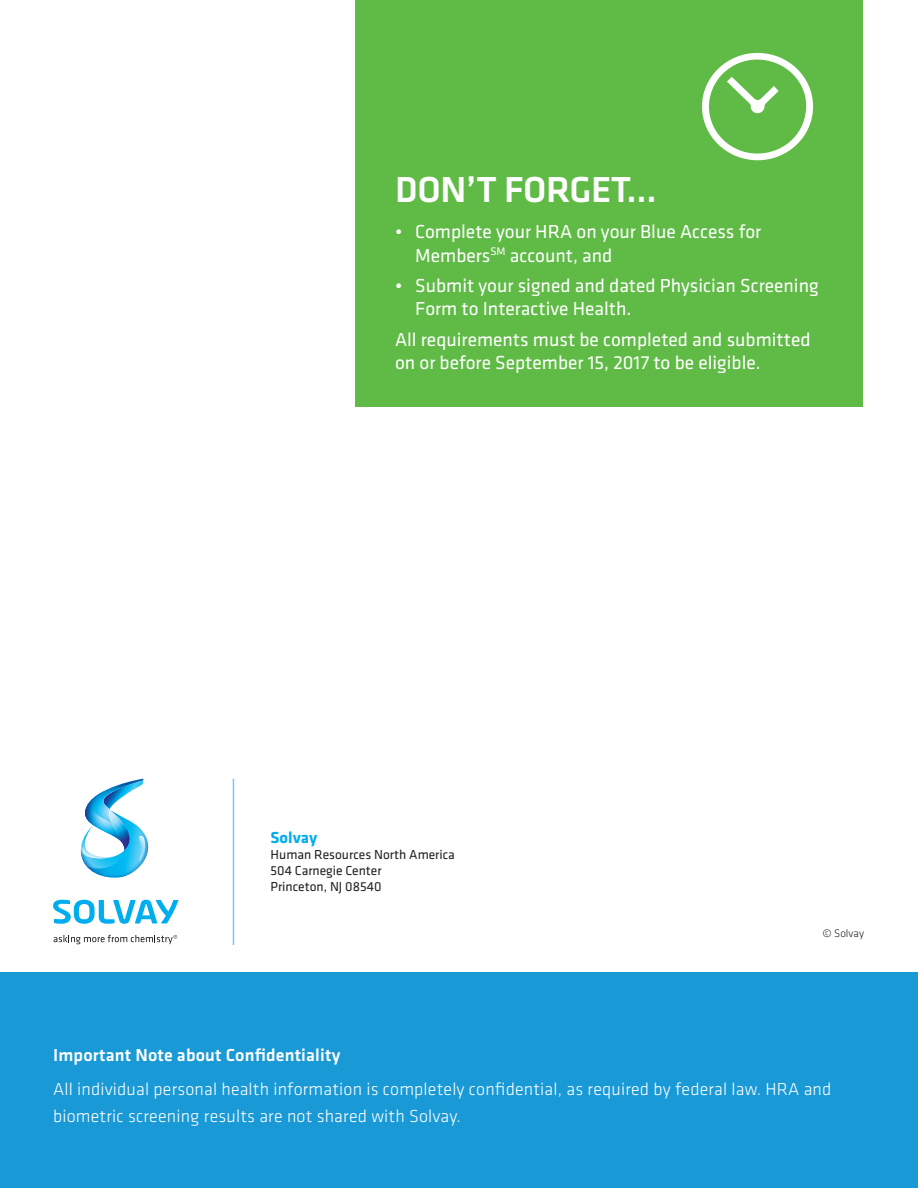
<style>
.page{position:relative;width:918px;height:1188px;background:#fff}
.page>*{position:absolute;margin:0;border:0;box-sizing:border-box;transform-origin:0 0}
.t1{font:500 37.5px "Klavika";letter-spacing:-.01em;color:#fff}
.t2{font:19.5px/23.4px "Klavika";color:#fff}
.t3{font:300 18px/27px "Klavika";letter-spacing:.01em;color:#fff}
.t4{font:500 18px "Klavika";letter-spacing:.01em;color:#fff}
.t5{font:700 16.5px "Klavika";color:#00aeef}
.t6{font:13.5px/16.2px "Klavika";color:#231f20}
.t7{font:300 11.25px "Klavika";color:#231f20}
</style>
<div class="page">
<div style="left:0;top:972px;width:918px;height:216px;background:#1999d6"></div>
<hr style="left:233px;top:779px;width:1px;height:166px;background:#6bcff6">
<svg style="left:53px;top:900px;width:125px;height:24px"></svg>
<svg style="left:80px;top:779px;width:69px;height:99px"></svg>
<svg style="left:54px;top:935px;width:123px;height:9px"></svg>
<div style="left:355px;top:0;width:508px;height:407px;background:#60bb46"></div>
<svg style="left:702px;top:53px;width:111px;height:107px"></svg>
<h1 class="t1" style="left:395px;top:164px;width:263px">DON’T FORGET...</h1>
<p class="t2" style="left:415px;top:220px;width:347px;text-indent:-20px">• Complete your HRA on your Blue Access for<br>Members<sup>SM</sup> account, and</p>
<p class="t2" style="left:415px;top:273px;width:405px;text-indent:-20px">• Submit your signed and dated Physician Screening<br>Form to Interactive Health.</p>
<p class="t2" style="left:395px;top:327px;width:417px">All requirements must be completed and submitted on or before September 15, 2017 to be eligible.</p>
<p class="t5" style="left:271px;top:825px;width:48px">Solvay</p>
<p class="t6" style="left:271px;top:846px;width:186px">Human Resources North America<br>504 Carnegie Center<br>Princeton, NJ 08540</p>
<p class="t7" style="left:823px;top:926px;width:43px">© Solvay</p>
<p class="t4" style="left:53px;top:1043px;width:289px">Important Note about Confidentiality</p>
<p class="t3" style="left:53px;top:1075px;width:780px">All individual personal health information is completely confidential, as required by federal law. HRA and biometric screening results are not shared with Solvay.</p>
</div>
